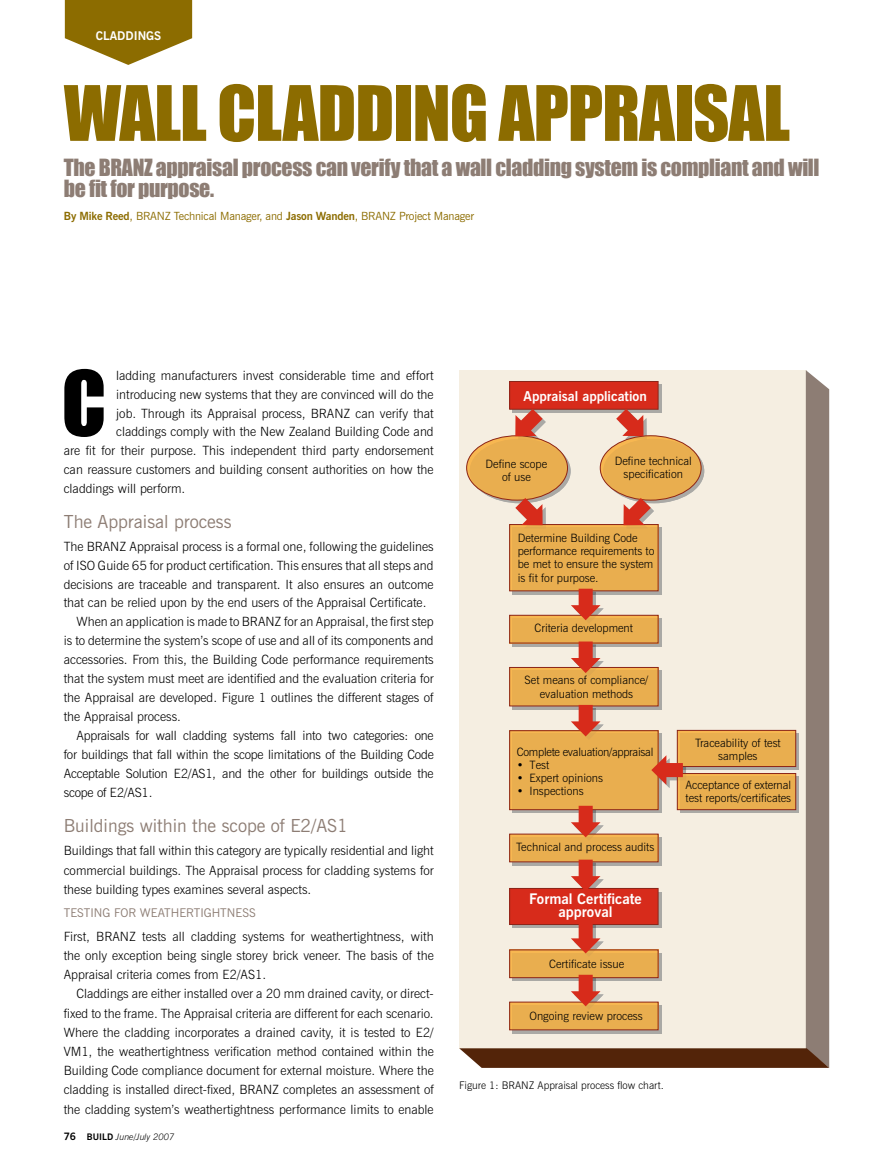
<style>
.page{position:relative;width:893px;height:1170px;background:#fff}
.page>*{position:absolute;margin:0;border:0;box-sizing:border-box;transform-origin:0 0}
.t1{font:91.5px "Impact LT";color:#000}
.t2{font:70.5px "Impact";letter-spacing:-.015em;color:#8c6c00}
.t3{font:21.75px/21px "Impact";letter-spacing:-.015em;color:#8d7d74}
.t4{font:18px "News Gothic BT";color:#8d7d74}
.t5{font:700 14.55px/13px "News Gothic BT";color:#fff;text-align:center}
.t6{font:700 13.5px "News Gothic BT";color:#fff}
.t7{font:12.75px/19.2px "News Gothic A Lt BT";color:#000;text-align:justify}
.t8{font:12px "News Gothic BT";color:#8d7d74}
.t9{font:700 12px "News Gothic BT";color:#fff}
.t10{font:11.55px/13px "News Gothic A Lt BT";color:#000;text-align:center}
.t11{font:11.55px "News Gothic A Lt BT";letter-spacing:-.02em;color:#000}
.t12{font:11.25px "News Gothic BT";letter-spacing:-.015em;color:#8c6c00}
.t13{font:10.5px "News Gothic A Lt BT";color:#000}
.t14{font:700 10.2px "News Gothic BT";color:#000}
.t15{font:italic 9px "News Gothic A Lt BT";color:#000}
.s1{font-weight:700}
.s2{font-family:"News Gothic BT";font-weight:700;font-style:normal}
</style>
<div class="page">
<svg style="left:65px;top:0;width:127px;height:65px"></svg>
<svg style="left:459px;top:370px;width:370px;height:697px;background:#e2c2a2"></svg>
<p class="t9" style="left:96px;top:29px;width:67px">CLADDINGS</p>
<h2 class="t2" style="left:64px;top:70px;width:728px">Wall cladding appraisal</h2>
<h3 class="t3" style="left:64px;top:157px;width:757px">The BRANZ appraisal process can verify that a wall cladding system is compliant and will be fit for purpose.</h3>
<p class="t12" style="left:64px;top:209px;width:412px"><span class="s1">By Mike Reed</span>, BRANZ Technical Manager, and <span class="s1">Jason Wanden</span>, BRANZ Project Manager</p>
<h1 class="t1" style="left:62px;top:350px;width:41px">C</h1>
<p class="t7" style="left:116px;top:365px;width:319px">ladding manufacturers invest considerable time and effort</p>
<p class="t7" style="left:116px;top:384px;width:319px">introducing new systems that they are convinced will do the</p>
<p class="t7" style="left:116px;top:403px;width:319px">job. Through its Appraisal process, BRANZ can verify that</p>
<p class="t7" style="left:116px;top:422px;width:319px">claddings comply with the New Zealand Building Code and</p>
<p class="t7" style="left:64px;top:441px;width:371px">are fit for their purpose. This independent third party endorsement</p>
<p class="t7" style="left:64px;top:460px;width:371px">can reassure customers and building consent authorities on how the</p>
<p class="t7" style="left:64px;top:479px;width:123px">claddings will perform.</p>
<h3 class="t4" style="left:64px;top:510px;width:169px">The Appraisal process</h3>
<p class="t7" style="left:64px;top:536px;width:371px">The BRANZ Appraisal process is a formal one, following the guidelines</p>
<p class="t7" style="left:64px;top:555px;width:371px">of ISO Guide 65 for product certification. This ensures that all steps and</p>
<p class="t7" style="left:64px;top:574px;width:371px">decisions are traceable and transparent. It also ensures an outcome</p>
<p class="t7" style="left:64px;top:593px;width:364px">that can be relied upon by the end users of the Appraisal Certificate.</p>
<p class="t7" style="left:77px;top:612px;width:359px">When an application is made to BRANZ for an Appraisal, the first step</p>
<p class="t7" style="left:64px;top:631px;width:371px">is to determine the system’s scope of use and all of its components and</p>
<p class="t7" style="left:64px;top:650px;width:371px">accessories. From this, the Building Code performance requirements</p>
<p class="t7" style="left:64px;top:669px;width:371px">that the system must meet are identified and the evaluation criteria for</p>
<p class="t7" style="left:64px;top:687px;width:371px">the Appraisal are developed. Figure 1 outlines the different stages of</p>
<p class="t7" style="left:64px;top:706px;width:119px">the Appraisal process.</p>
<p class="t7" style="left:77px;top:725px;width:359px">Appraisals for wall cladding systems fall into two categories: one</p>
<p class="t7" style="left:64px;top:744px;width:371px">for buildings that fall within the scope limitations of the Building Code</p>
<p class="t7" style="left:64px;top:763px;width:371px">Acceptable Solution E2/AS1, and the other for buildings outside the</p>
<p class="t7" style="left:64px;top:782px;width:90px">scope of E2/AS1.</p>
<h3 class="t4" style="left:64px;top:814px;width:286px">Buildings within the scope of E2/AS1</h3>
<p class="t7" style="left:64px;top:841px;width:371px">Buildings that fall within this category are typically residential and light commercial buildings. The Appraisal process for cladding systems for these building types examines several aspects.</p>
<p class="t8" style="left:64px;top:905px;width:14px">Testing</p>
<p class="t8" style="left:114px;top:905px;width:8px">for</p>
<p class="t8" style="left:140px;top:905px;width:9px">weathertightness</p>
<p class="t7" style="left:64px;top:926px;width:371px">First, BRANZ tests all cladding systems for weathertightness, with the only exception being single storey brick veneer. The basis of the Appraisal criteria comes from E2/AS1.</p>
<p class="t7" style="left:64px;top:984px;width:371px;text-indent:13px">Claddings are either installed over a 20 mm drained cavity, or direct&shy;fixed to the frame. The Appraisal criteria are different for each scenario.<br>Where the cladding incorporates a drained cavity, it is tested to E2/ VM1, the weathertightness verification method contained within the Building Code compliance document for external moisture. Where the cladding is installed direct-fixed, BRANZ completes an assessment of the cladding system’s weathertightness performance limits to enable</p>
<p class="t14" style="left:64px;top:1129px;width:7px">76</p>
<p class="t15" style="left:87px;top:1131px;width:89px"><span class="s2">BUILD</span> June/July 2007</p>
<p class="t6" style="left:524px;top:387px;width:125px">Appraisal application</p>
<p class="t10" style="left:486px;top:458px;width:63px">Define scope of use</p>
<p class="t10" style="left:615px;top:454px;width:79px">Define technical specification</p>
<p class="t10" style="left:518px;top:531px;width:138px;text-align:left">Determine Building Code performance requirements to be met to ensure the system is fit for purpose.</p>
<p class="t10" style="left:535px;top:621px;width:100px">Criteria development</p>
<p class="t10" style="left:525px;top:673px;width:125px">Set means of compliance/ evaluation methods</p>
<p class="t11" style="left:517px;top:744px;width:138px">Complete evaluation/appraisal</p>
<p class="t10" style="left:517px;top:758px;width:34px">• Test</p>
<p class="t10" style="left:517px;top:771px;width:88px">• Expert opinions</p>
<p class="t10" style="left:517px;top:784px;width:68px">• Inspections</p>
<p class="t10" style="left:516px;top:840px;width:140px">Technical and process audits</p>
<p class="t5" style="left:529px;top:892px;width:114px">Formal Certificate approval</p>
<p class="t10" style="left:549px;top:957px;width:77px">Certificate issue</p>
<p class="t10" style="left:529px;top:1009px;width:115px">Ongoing review process</p>
<p class="t10" style="left:695px;top:736px;width:87px">Traceability of test samples</p>
<p class="t10" style="left:686px;top:778px;width:107px;text-align:left">Acceptance of external test reports/certificates</p>
<p class="t13" style="left:459px;top:1078px;width:206px">Figure 1: BRANZ Appraisal process flow chart.</p>
</div>
